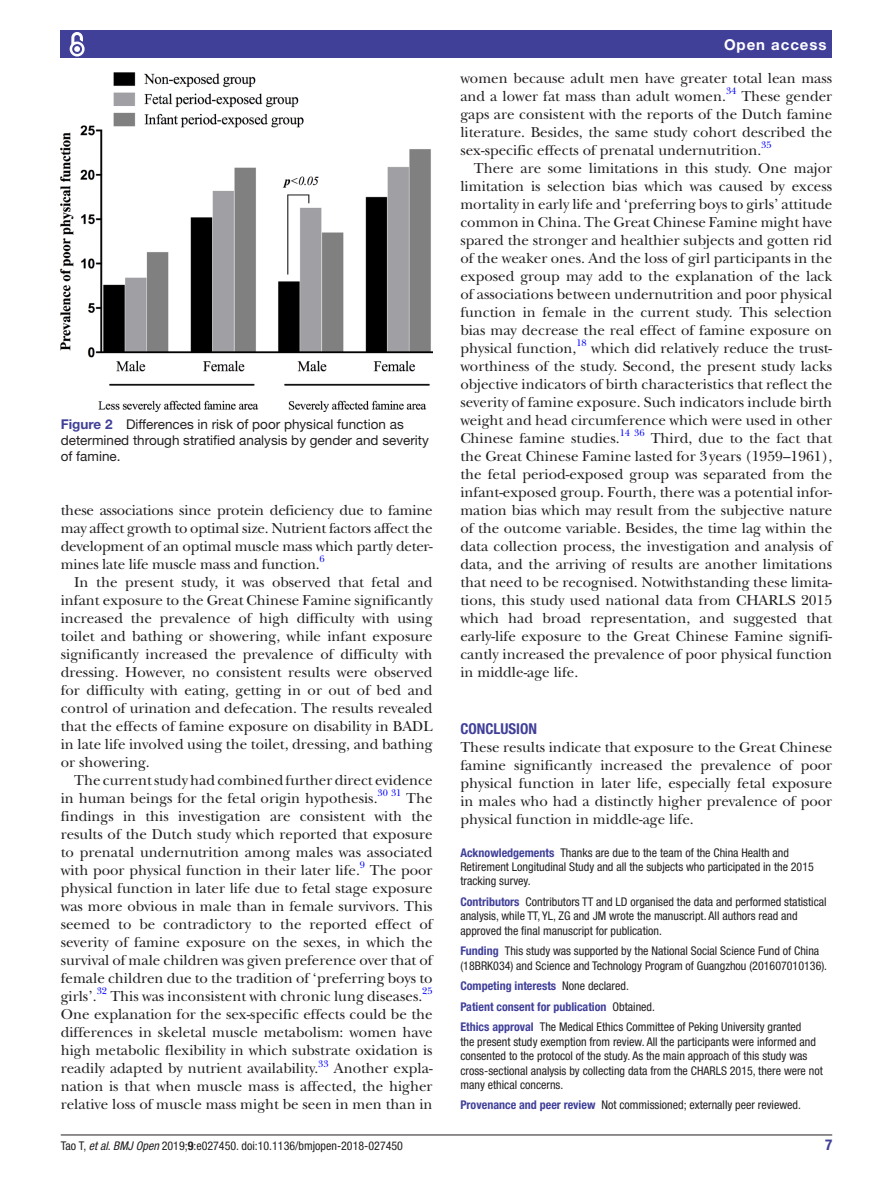
<style>
.page{position:relative;width:893px;height:1191px;background:#fff}
.page>*{position:absolute;margin:0;border:0;box-sizing:border-box;transform-origin:0 0}
.t1{font:15px/18px "New Baskerville";color:#231f20;text-align:justify}
.t2{font:700 condensed 15px "Helvetica Neue LT Std";color:#414099}
.t3{font:700 15px "Helvetica Neue LT Std";letter-spacing:.065em;color:#fff}
.t4{font:13.5px/16.2px "Helvetica Neue LT Std";color:#231f20}
.t5{font:condensed 12px/14.4px "Helvetica Neue LT Std";color:#231f20}
.t6{font:9.9px "New Baskerville";color:#00f}
.s1{font-weight:700;color:#414099}
.s2{font-style:italic}
.s3{font-weight:700}
</style>
<div class="page">
<hr style="left:61px;top:1134px;width:771px;height:1px;background:#231f20">
<div style="left:61px;top:31px;width:771px;height:27px;background:#414099"></div>
<svg style="left:69px;top:32px;width:16px;height:25px"></svg>
<img style="left:61px;top:73px;width:372px;height:338px">
<p class="t4" style="left:61px;top:416px;width:370px"><span class="s1">Figure 2</span> Differences in risk of poor physical function as determined through stratified analysis by gender and severity of famine.</p>
<p class="t1" style="left:61px;top:501px;width:373px">these associations since protein deficiency due to famine may affect growth to optimal size. Nutrient factors affect the development of an optimal muscle mass which partly deter&shy;mines late life muscle mass and function.</p>
<p class="t6" style="left:319px;top:553px;width:7px">6</p>
<p class="t1" style="left:61px;top:573px;width:373px;text-indent:14px">In the present study, it was observed that fetal and infant exposure to the Great Chinese Famine significantly increased the prevalence of high difficulty with using toilet and bathing or showering, while infant exposure significantly increased the prevalence of difficulty with dressing. However, no consistent results were observed for difficulty with eating, getting in or out of bed and control of urination and defecation. The results revealed that the effects of famine exposure on disability in BADL in late life involved using the toilet, dressing, and bathing or showering.</p>
<p class="t1" style="left:61px;top:771px;width:373px;text-indent:14px">The current study had combined further direct evidence in human beings for the fetal origin hypothesis.<sup>30</sup> <sup>31</sup> The findings in this investigation are consistent with the results of the Dutch study which reported that exposure to prenatal undernutrition among males was associated with poor physical function in their later life.</p>
<p class="t6" style="left:360px;top:859px;width:7px">9</p>
<p class="t1" style="left:61px;top:861px;width:373px;text-indent:309px">The poor physical function in later life due to fetal stage exposure was more obvious in male than in female survivors. This seemed to be contradictory to the reported effect of severity of famine exposure on the sexes, in which the survival of male children was given preference over that of female children due to the tradition of ‘preferring boys to girls’.</p>
<p class="t6" style="left:97px;top:985px;width:12px">32</p>
<p class="t1" style="left:110px;top:987px;width:313px">This was inconsistent with chronic lung diseases.</p>
<p class="t6" style="left:422px;top:985px;width:12px">25</p>
<p class="t1" style="left:61px;top:1005px;width:373px">One explanation for the sex-specific effects could be the differences in skeletal muscle metabolism: women have high metabolic flexibility in which substrate oxidation is readily adapted by nutrient availability.</p>
<p class="t6" style="left:318px;top:1057px;width:12px">33</p>
<p class="t1" style="left:61px;top:1059px;width:373px;text-indent:273px">Another expla&shy;nation is that when muscle mass is affected, the higher relative loss of muscle mass might be seen in men than in</p>
<p class="t3" style="left:724px;top:35px;width:104px">Open access</p>
<p class="t1" style="left:460px;top:69px;width:373px">women because adult men have greater total lean mass and a lower fat mass than adult women.<sup>34</sup> These gender gaps are consistent with the reports of the Dutch famine literature. Besides, the same study cohort described the sex-specific effects of prenatal undernutrition.</p>
<p class="t6" style="left:761px;top:139px;width:12px">35</p>
<p class="t1" style="left:460px;top:159px;width:373px;text-indent:14px">There are some limitations in this study. One major limitation is selection bias which was caused by excess mortality in early life and ‘preferring boys to girls’ attitude common in China. The Great Chinese Famine might have spared the stronger and healthier subjects and gotten rid of the weaker ones. And the loss of girl participants in the exposed group may add to the explanation of the lack of associations between undernutrition and poor physical function in female in the current study. This selection bias may decrease the real effect of famine exposure on physical function,</p>
<p class="t6" style="left:576px;top:337px;width:12px">18</p>
<p class="t1" style="left:460px;top:339px;width:373px;text-indent:131px">which did relatively reduce the trust&shy;worthiness of the study. Second, the present study lacks objective indicators of birth characteristics that reflect the severity of famine exposure. Such indicators include birth weight and head circumference which were used in other Chinese famine studies.<sup>14</sup> <sup>36</sup> Third, due to the fact that the Great Chinese Famine lasted for 3years (1959–1961), the fetal period-exposed group was separated from the infant-exposed group. Fourth, there was a potential infor&shy;mation bias which may result from the subjective nature of the outcome variable. Besides, the time lag within the data collection process, the investigation and analysis of data, and the arriving of results are another limitations that need to be recognised. Notwithstanding these limita&shy;tions, this study used national data from CHARLS 2015 which had broad representation, and suggested that early-life exposure to the Great Chinese Famine signifi&shy;cantly increased the prevalence of poor physical function in middle-age life.</p>
<p class="t2" style="left:460px;top:720px;width:78px">Conclusion</p>
<p class="t1" style="left:460px;top:738px;width:373px">These results indicate that exposure to the Great Chinese famine significantly increased the prevalence of poor physical function in later life, especially fetal exposure in males who had a distinctly higher prevalence of poor physical function in middle-age life.</p>
<p class="t5" style="left:460px;top:845px;width:355px"><span class="s1">Acknowledgements</span> Thanks are due to the team of the China Health and<br>Retirement Longitudinal Study and all the subjects who participated in the 2015 tracking survey.</p>
<p class="t5" style="left:460px;top:894px;width:368px"><span class="s1">Contributors</span> Contributors TT and LD organised the data and performed statistical analysis, while TT, YL, ZG and JM wrote the manuscript. All authors read and approved the final manuscript for publication.</p>
<p class="t5" style="left:460px;top:943px;width:368px"><span class="s1">Funding</span> This study was supported by the National Social Science Fund of China (18BRK034) and Science and Technology Program of Guangzhou (201607010136).</p>
<p class="t5" style="left:460px;top:975px;width:343px;line-height:20.7px"><span class="s1">Competing interests</span> None declared.<br><span class="s1">Patient consent for publication</span> Obtained.<br><span class="s1">Ethics approval</span> The Medical Ethics Committee of Peking University granted</p>
<p class="t5" style="left:460px;top:1034px;width:364px">the present study exemption from review. All the participants were informed and consented to the protocol of the study. As the main approach of this study was cross-sectional analysis by collecting data from the CHARLS 2015, there were not many ethical concerns.</p>
<p class="t5" style="left:460px;top:1097px;width:342px"><span class="s1">Provenance and peer review</span> Not commissioned; externally peer reviewed.</p>
<p class="t5" style="left:61px;top:1138px;width:344px">Tao T, <span class="s2">et al</span>. <span class="s2">BMJ Open</span> 2019;<span class="s3">9</span>:e027450. doi:10.1136/bmjopen-2018-027450</p>
<p class="t2" style="left:825px;top:1135px;width:9px">7</p>
</div>
